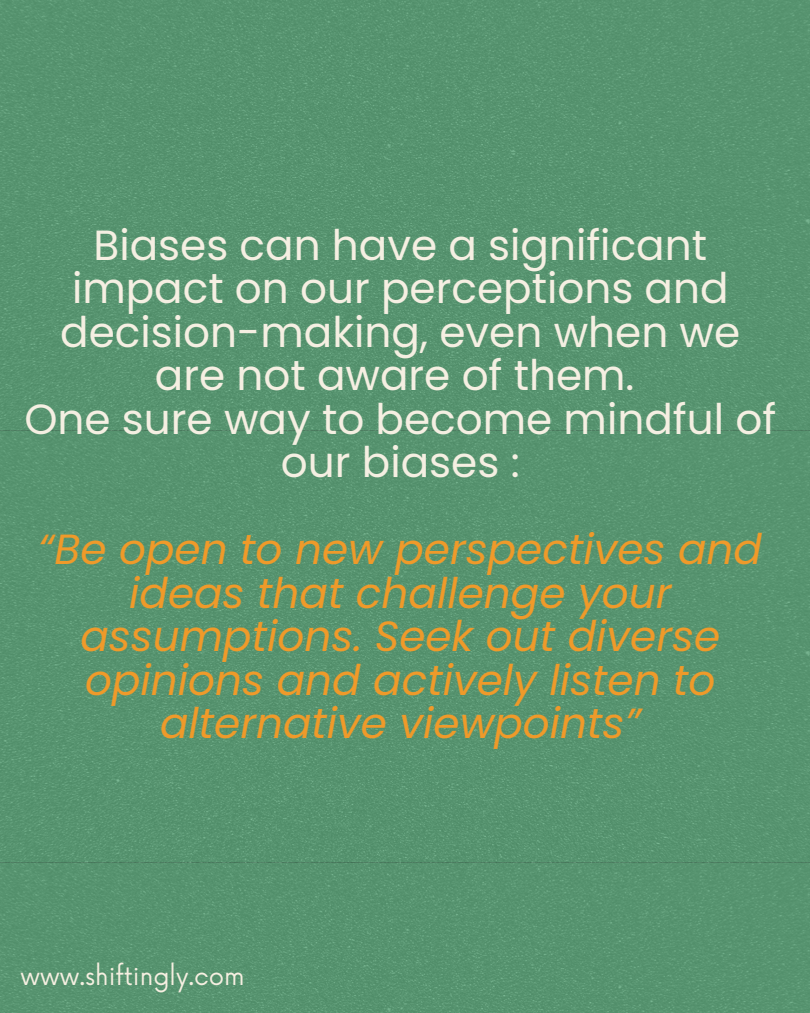
<style>
.page{position:relative;width:810px;height:1013px;background:#fff}
.page>*{position:absolute;margin:0;border:0;box-sizing:border-box;transform-origin:0 0}
.t1{font:42.2px/43.5px "Poppins";color:#f5efe2;text-align:center}
.t2{font:italic 42.2px/43.5px "Poppins";color:#ef9a2a;text-align:center}
.t3{font:24.4px "Now";color:#f6efe1}
</style>
<div class="page">
<img style="left:0;top:0;width:810px;height:1012px">
<p class="t1" style="left:60px;top:223px;width:681px">Biases can have a significant impact on our perceptions and decision-making, even when we are not aware of them.</p>
<p class="t1" style="left:24px;top:397px;width:753px">One sure way to become mindful of our biases :</p>
<p class="t2" style="left:39px;top:527px;width:725px">“Be open to new perspectives and ideas that challenge your assumptions. Seek out diverse opinions and actively listen to alternative viewpoints”</p>
<p class="t3" style="left:21px;top:962px;width:226px">www.shiftingly.com</p>
</div>
